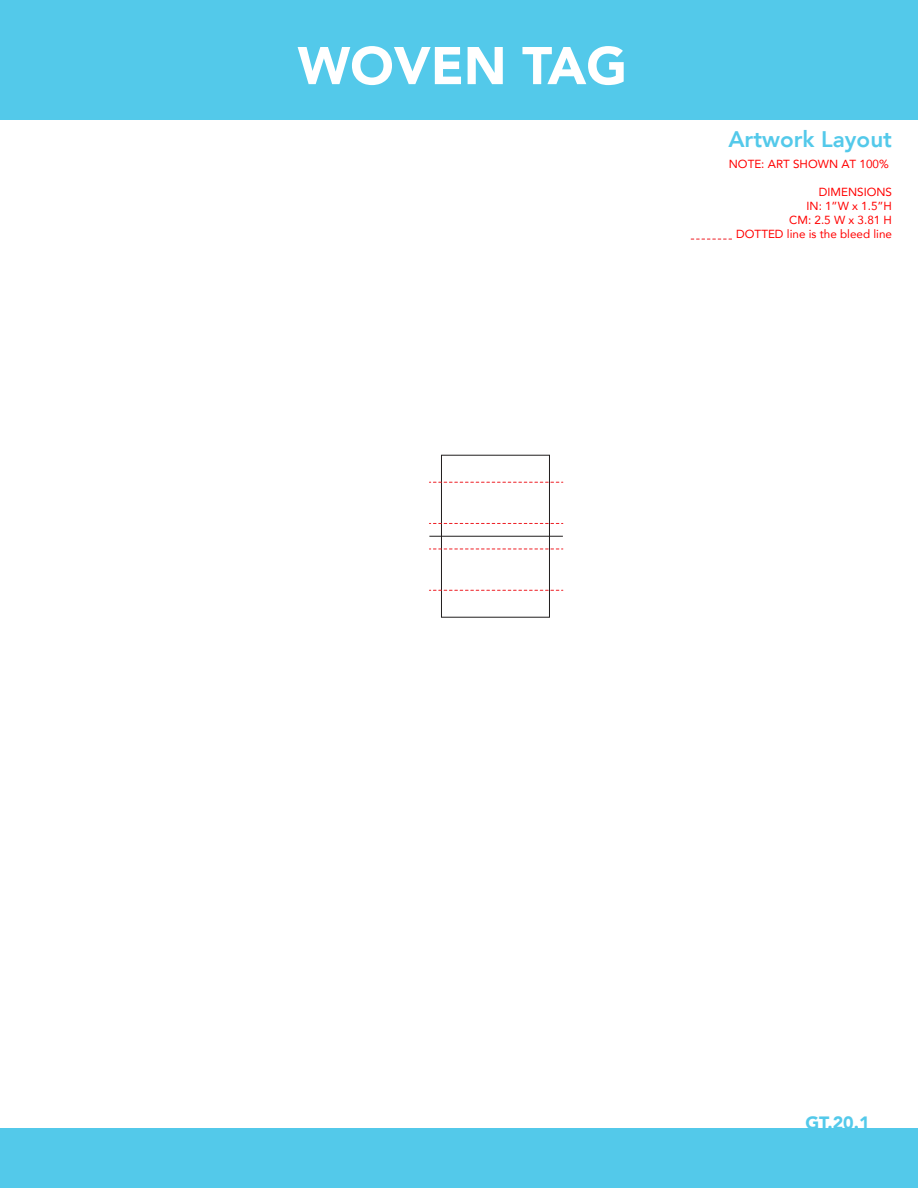
<style>
.page{position:relative;width:918px;height:1188px;background:#fff}
.page>*{position:absolute;margin:0;border:0;box-sizing:border-box;transform-origin:0 0}
.t1{font:900 52.5px "Avenir";color:#fff}
.t2{font:800 22.5px "Avenir";color:#53c9ea}
.t3{font:900 17.85px "Avenir";color:#53c9ea}
.t4{font:11.7px/14px "Avenir";color:#f00;text-align:right}
</style>
<div class="page">
<svg style="left:690px;top:239px;width:42px;height:1px"></svg>
<svg style="left:429px;top:455px;width:134px;height:163px"></svg>
<div style="left:0;top:1129px;width:918px;height:59px;background:#53c9ea"></div>
<div style="left:0;top:0;width:918px;height:119px;background:#53c9ea"></div>
<h1 class="t1" style="left:298px;top:35px;width:331px">WOVEN TAG</h1>
<h2 class="t2" style="left:728px;top:130px;width:165px">Artwork Layout</h2>
<p class="t4" style="left:729px;top:157px;width:161px">NOTE: ART SHOWN AT 100%</p>
<p class="t4" style="left:736px;top:185px;width:157px">DIMENSIONS<br>IN: 1”W x 1.5”H<br>CM: 2.5 W x 3.81 H<br>DOTTED line is the bleed line</p>
<h3 class="t3" style="left:805px;top:1112px;width:66px">GT.20.1</h3>
</div>
